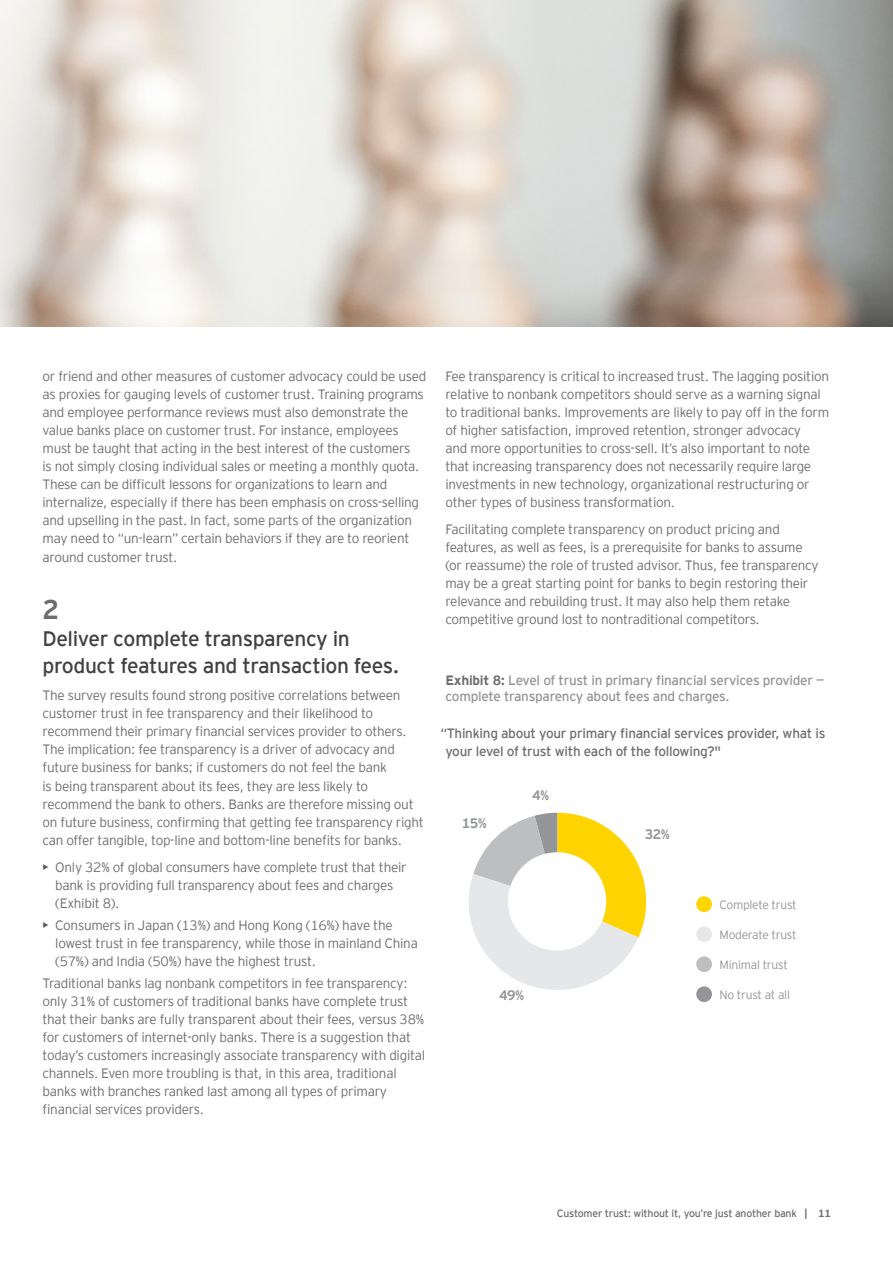
<style>
.page{position:relative;width:893px;height:1263px;background:#fff}
.page>*{position:absolute;margin:0;border:0;box-sizing:border-box;transform-origin:0 0}
.Headline_3{font:700 27px "EY Interstate";color:#6d6e71}
.Headline_3-2{font:21px/27px "EY Interstate";letter-spacing:-.02em;color:#414042}
.Headline_4{font:700 13.65px "EY Interstate";color:#939598}
.Body_copy{font:300 13.5px/18px "EY Interstate";letter-spacing:-.02em;color:#6d6e71}
.Body_copy-2{font:13.5px/18px "EY Interstate";letter-spacing:-.02em;color:#6d6e71}
.table_name{font:13.5px/16.5px "EY Interstate";letter-spacing:-.02em;color:#939598}
.Headline_4-2{font:300 12px "EY Interstate";letter-spacing:-.02em;color:#939598}
.t1{font:10.5px "EY Interstate";letter-spacing:-.02em;color:#6d6e71}
.s1{font-weight:400;color:#58595b}
.s2{font-weight:700;color:#6d6e71}
.s3{font-weight:700}
</style>
<div class="page">
<img style="left:0;top:0;width:893px;height:327px">
<div style="left:696px;top:896px;width:16px;height:16px;background:#ffd400;border-radius:50%"></div>
<div style="left:696px;top:926px;width:16px;height:16px;background:#e6e7e8;border-radius:50%"></div>
<div style="left:696px;top:956px;width:16px;height:16px;background:#bcbec0;border-radius:50%"></div>
<div style="left:696px;top:986px;width:16px;height:16px;background:#939598;border-radius:50%"></div>
<svg style="left:469px;top:813px;width:177px;height:177px"></svg>
<div style="left:509px;top:853px;width:96px;height:97px;background:#fff;border-radius:50%"></div>
<p class="Body_copy" style="left:43px;top:367px;width:385px">or friend and other measures of customer advocacy could be used as proxies for gauging levels of customer trust. Training programs and employee performance reviews must also demonstrate the value banks place on customer trust. For instance, employees must be taught that acting in the best interest of the customers<br>is not simply closing individual sales or meeting a monthly quota.<br>These can be difficult lessons for organizations to learn and internalize, especially if there has been emphasis on cross-selling and upselling in the past. In fact, some parts of the organization may need to “un-learn” certain behaviors if they are to reorient around customer trust.</p>
<p class="Headline_3" style="left:43px;top:590px;width:18px">2</p>
<p class="Headline_3-2" style="left:43px;top:624px;width:358px">Deliver complete transparency in product features and transaction fees.</p>
<p class="Body_copy" style="left:43px;top:686px;width:383px">The survey results found strong positive correlations between customer trust in fee transparency and their likelihood to recommend their primary financial services provider to others.<br>The implication: fee transparency is a driver of advocacy and future business for banks; if customers do not feel the bank<br>is being transparent about its fees, they are less likely to recommend the bank to others. Banks are therefore missing out on future business, confirming that getting fee transparency right can offer tangible, top-line and bottom-line benefits for banks.</p>
<p class="Body_copy" style="left:55px;top:857px;width:353px;text-indent:-13px"><span class="s1">•</span> Only 32% of global consumers have complete trust that their bank is providing full transparency about fees and charges (Exhibit 8).</p>
<p class="Body_copy" style="left:55px;top:915px;width:364px;text-indent:-13px"><span class="s1">•</span> Consumers in Japan (13%) and Hong Kong (16%) have the lowest trust in fee transparency, while those in mainland China (57%) and India (50%) have the highest trust.</p>
<p class="Body_copy" style="left:43px;top:973px;width:384px">Traditional banks lag nonbank competitors in fee transparency: only 31% of customers of traditional banks have complete trust that their banks are fully transparent about their fees, versus 38% for customers of internet-only banks. There is a suggestion that today’s customers increasingly associate transparency with digital channels. Even more troubling is that, in this area, traditional banks with branches ranked last among all types of primary financial services providers.</p>
<p class="Body_copy" style="left:445px;top:366px;width:385px">Fee transparency is critical to increased trust. The lagging position relative to nonbank competitors should serve as a warning signal to traditional banks. Improvements are likely to pay off in the form of higher satisfaction, improved retention, stronger advocacy<br>and more opportunities to cross-sell. It’s also important to note that increasing transparency does not necessarily require large investments in new technology, organizational restructuring or other types of business transformation.</p>
<p class="Body_copy" style="left:445px;top:519px;width:375px">Facilitating complete transparency on product pricing and features, as well as fees, is a prerequisite for banks to assume (or reassume) the role of trusted advisor. Thus, fee transparency may be a great starting point for banks to begin restoring their relevance and rebuilding trust. It may also help them retake competitive ground lost to nontraditional competitors.</p>
<p class="table_name" style="left:445px;top:671px;width:381px"><span class="s2">Exhibit 8:</span> Level of trust in primary financial services provider — complete transparency about fees and charges.</p>
<p class="Body_copy-2" style="left:445px;top:724px;width:382px;text-indent:-5px">“Thinking about your primary financial services provider, what is your level of trust with each of the following?"</p>
<p class="Headline_4" style="left:462px;top:814px;width:26px">15%</p>
<p class="Headline_4" style="left:532px;top:785px;width:18px">4%</p>
<p class="Headline_4" style="left:499px;top:986px;width:26px">49%</p>
<p class="Headline_4" style="left:645px;top:825px;width:26px">32%</p>
<p class="Headline_4-2" style="left:719px;top:896px;width:79px">Complete trust</p>
<p class="Headline_4-2" style="left:719px;top:926px;width:79px">Moderate trust</p>
<p class="Headline_4-2" style="left:719px;top:956px;width:70px">Minimal trust</p>
<p class="Headline_4-2" style="left:719px;top:986px;width:72px">No trust at all</p>
<p class="t1" style="left:557px;top:1206px;width:276px">Customer trust: without it, you’re just another bank <span class="s3">| 11</span></p>
</div>
